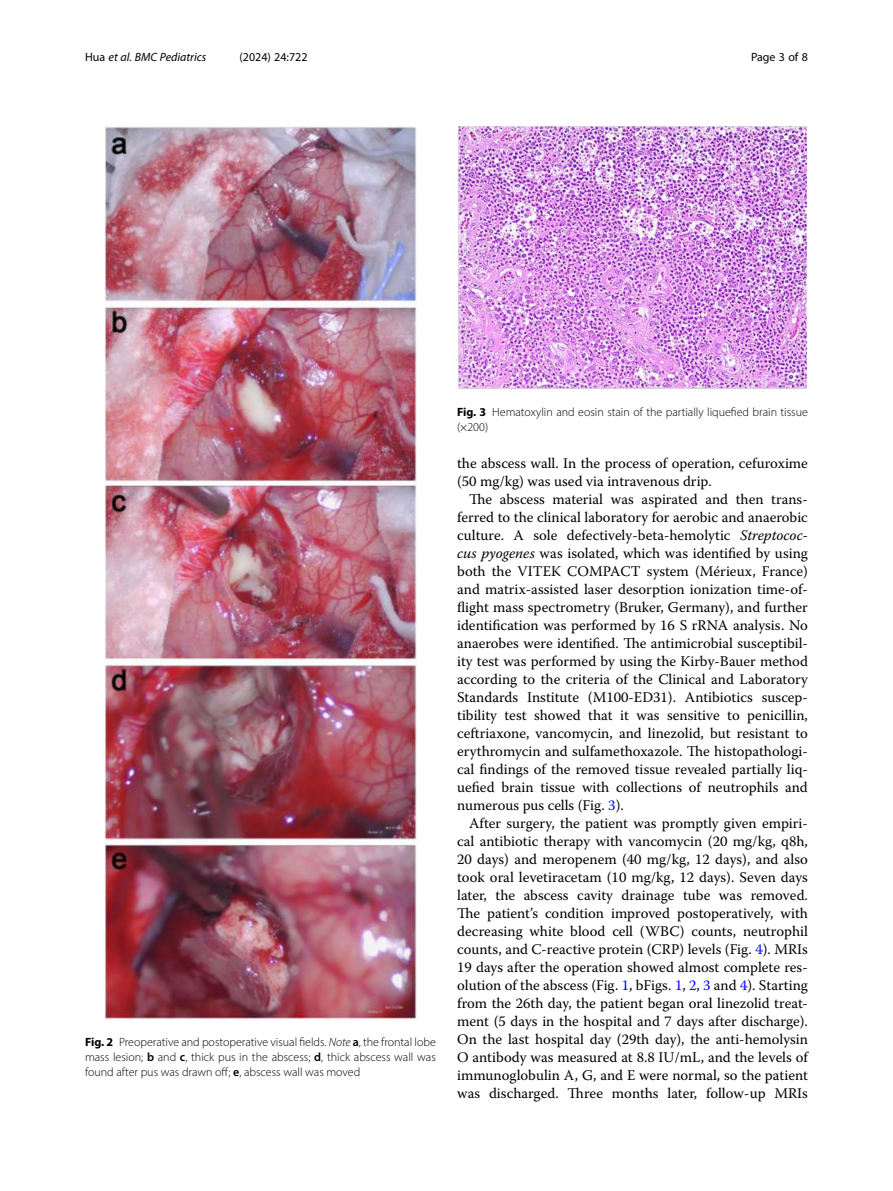
<style>
.page{position:relative;width:893px;height:1191px;background:#fff}
.page>*{position:absolute;margin:0;border:0;box-sizing:border-box;transform-origin:0 0}
.Body_Text_Indent{font:14.7px/18px "Warnock Pro";color:#000;text-align:justify}
.Figure_Caption{font:300 12px/15px "Myriad Pro";color:#000}
.t1{font:italic 12px "Myriad Pro";color:#000}
.t2{font:12px "Myriad Pro";color:#000}
.s1{font-style:normal}
.s2{font-weight:700}
.s3{font-style:italic}
.s4{font-weight:600}
.s5{color:#00f}
</style>
<div class="page">
<img style="left:458px;top:126px;width:349px;height:263px">
<img style="left:105px;top:126px;width:311px;height:893px">
<p class="t1" style="left:85px;top:50px;width:123px"><span class="s1">Hua</span> et al. BMC Pediatrics</p>
<p class="t2" style="left:239px;top:50px;width:70px">(2024) 24:722</p>
<p class="t2" style="left:751px;top:50px;width:58px">Page 3 of 8</p>
<p class="Figure_Caption" style="left:85px;top:1034px;width:352px;text-align:justify"><span class="s2">Fig. 2</span> Preoperative and postoperative visual fields. <span class="s3">Note</span> <span class="s4">a</span>, the frontal lobe mass lesion; <span class="s4">b</span> and <span class="s4">c</span>, thick pus in the abscess; <span class="s4">d</span>, thick abscess wall was found after pus was drawn off; <span class="s4">e</span>, abscess wall was moved</p>
<p class="Figure_Caption" style="left:457px;top:404px;width:352px"><span class="s2">Fig. 3</span> Hematoxylin and eosin stain of the partially liquefied brain tissue (×200)</p>
<p class="Body_Text_Indent" style="left:457px;top:454px;width:352px">the abscess wall. In the process of operation, cefuroxime (50 mg/kg) was used via intravenous drip.</p>
<p class="Body_Text_Indent" style="left:457px;top:490px;width:352px;text-indent:12px">The abscess material was aspirated and then trans&shy;ferred to the clinical laboratory for aerobic and anaerobic culture. A sole defectively-beta-hemolytic <span class="s3">Streptococ&shy;cus pyogenes</span> was isolated, which was identified by using both the VITEK COMPACT system (Mérieux, France) and matrix-assisted laser desorption ionization time-of&shy;flight mass spectrometry (Bruker, Germany), and further identification was performed by 16 S rRNA analysis. No anaerobes were identified. The antimicrobial susceptibil&shy;ity test was performed by using the Kirby-Bauer method according to the criteria of the Clinical and Laboratory Standards Institute (M100-ED31). Antibiotics suscep&shy;tibility test showed that it was sensitive to penicillin, ceftriaxone, vancomycin, and linezolid, but resistant to erythromycin and sulfamethoxazole. The histopathologi&shy;cal findings of the removed tissue revealed partially liq&shy;uefied brain tissue with collections of neutrophils and numerous pus cells (Fig. <span class="s5">3</span>).</p>
<p class="Body_Text_Indent" style="left:457px;top:814px;width:352px;text-indent:12px">After surgery, the patient was promptly given empiri&shy;cal antibiotic therapy with vancomycin (20 mg/kg, q8h, 20 days) and meropenem (40 mg/kg, 12 days), and also took oral levetiracetam (10 mg/kg, 12 days). Seven days later, the abscess cavity drainage tube was removed.<br>The patient’s condition improved postoperatively, with decreasing white blood cell (WBC) counts, neutrophil counts, and C-reactive protein (CRP) levels (Fig. <span class="s5">4</span>). MRIs 19 days after the operation showed almost complete res&shy;olution of the abscess (Fig. <span class="s5">1</span>, bFigs. <span class="s5">1</span>, <span class="s5">2</span>, <span class="s5">3</span> and <span class="s5">4</span>). Starting from the 26th day, the patient began oral linezolid treat&shy;ment (5 days in the hospital and 7 days after discharge).<br>On the last hospital day (29th day), the anti-hemolysin O antibody was measured at 8.8 IU/mL, and the levels of immunoglobulin A, G, and E were normal, so the patient was discharged. Three months later, follow-up MRIs</p>
</div>
